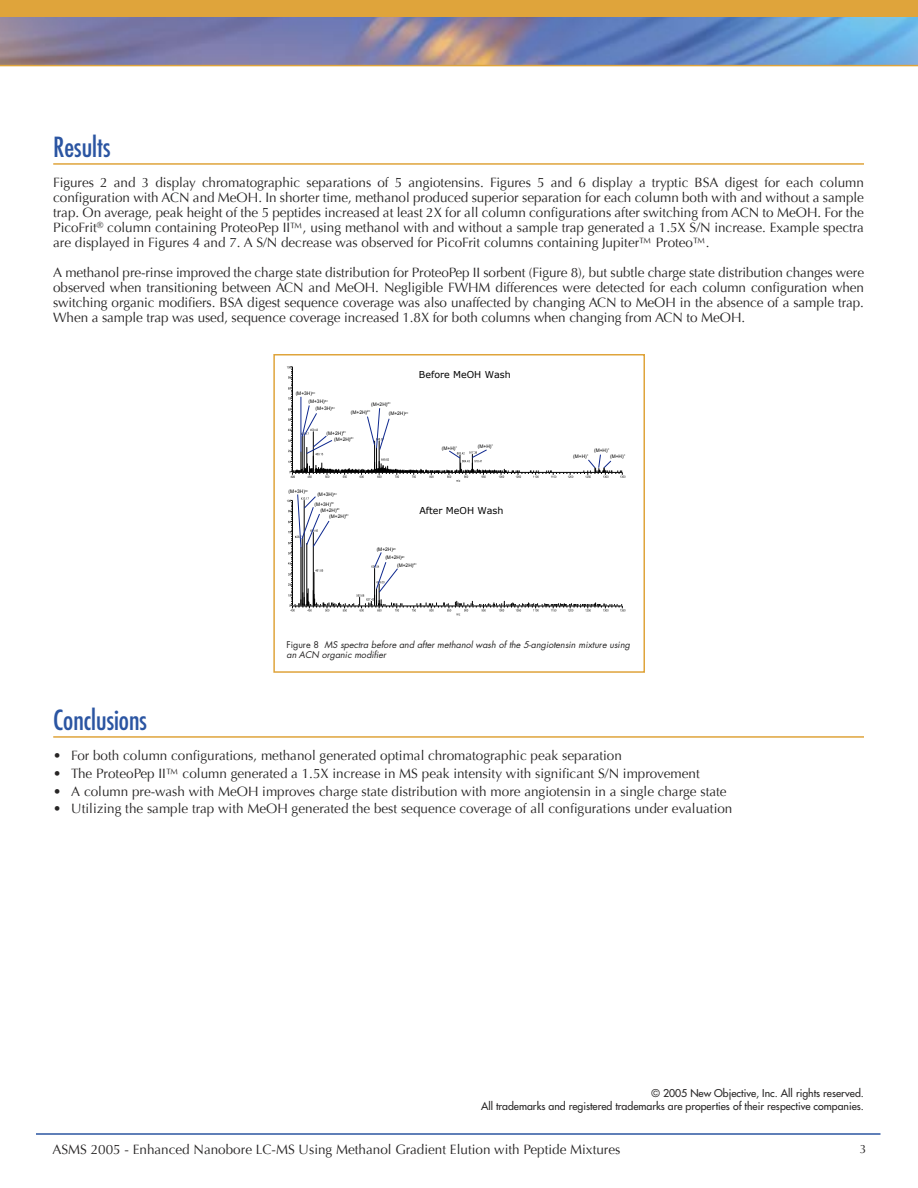
<style>
.page{position:relative;width:918px;height:1188px;background:#fff}
.page>*{position:absolute;margin:0;border:0;box-sizing:border-box;transform-origin:0 0}
.t1{font:condensed 27px "Futura";color:#2b55a2}
.t2{font:13.5px/15px "Optima";color:#272525;text-align:justify}
.t3{font:12px "Optima";color:#272525}
.t4{font:10.5px/12.6px "Futura";color:#272525;text-align:right}
.t5{font:9.45px "Verdana";color:#000}
.t6{font:italic 9px/10.8px "Futura";color:#272525}
.t7{font:4.8px/8.2px "Arial";color:#000}
.s1{font-style:normal}
</style>
<div class="page">
<svg style="left:0;top:16px;width:918px;height:50px;background:#7c87ad"></svg>
<div style="left:0;top:0;width:918px;height:16px;background:#dfa43b"></div>
<hr style="left:36px;top:1133px;width:844px;height:2px;background:#2b55a2">
<hr style="left:53px;top:163px;width:811px;height:2px;background:#dfa43b">
<hr style="left:53px;top:736px;width:811px;height:2px;background:#dfa43b">
<div style="left:273px;top:354px;width:372px;height:319px;border:2px solid #dfa43b"></div>
<svg style="left:287px;top:494px;width:338px;height:121px"></svg>
<svg style="left:287px;top:366px;width:338px;height:116px"></svg>
<h1 class="t1" style="left:53px;top:130px;width:59px">Results</h1>
<p class="t2" style="left:53px;top:175px;width:812px">Figures 2 and 3 display chromatographic separations of 5 angiotensins. Figures 5 and 6 display a tryptic BSA digest for each column configuration with ACN and MeOH. In shorter time, methanol produced superior separation for each column both with and without a sample trap. On average, peak height of the 5 peptides increased at least 2X for all column configurations after switching from ACN to MeOH. For the PicoFrit<sup>®</sup> column containing ProteoPep II™, using methanol with and without a sample trap generated a 1.5X S/N increase. Example spectra are displayed in Figures 4 and 7. A S/N decrease was observed for PicoFrit columns containing Jupiter™ Proteo™.</p>
<p class="t2" style="left:53px;top:265px;width:812px">A methanol pre-rinse improved the charge state distribution for ProteoPep II sorbent (Figure 8), but subtle charge state distribution changes were observed when transitioning between ACN and MeOH. Negligible FWHM differences were detected for each column configuration when switching organic modifiers. BSA digest sequence coverage was also unaffected by changing ACN to MeOH in the absence of a sample trap.<br>When a sample trap was used, sequence coverage increased 1.8X for both columns when changing from ACN to MeOH.</p>
<p class="t7" style="left:308px;top:390px;width:21px;line-height:7.8px;text-indent:-13px">(M+3H)<sup>3+ </sup>(M+3H)<sup>3+</sup></p>
<p class="t7" style="left:315px;top:404px;width:21px">(M+3H)<sup>3+</sup></p>
<p class="t7" style="left:371px;top:400px;width:21px">(M+2H)<sup>2+</sup></p>
<p class="t7" style="left:351px;top:408px;width:21px">(M+2H)<sup>2+</sup></p>
<p class="t7" style="left:334px;top:435px;width:21px">(M+2H)<sup>2+</sup></p>
<p class="t7" style="left:389px;top:409px;width:21px">(M+2H)<sup>2+</sup></p>
<p class="t7" style="left:327px;top:429px;width:21px">(M+2H)<sup>2+</sup></p>
<p class="t5" style="left:419px;top:368px;width:93px">Before MeOH Wash</p>
<p class="t7" style="left:442px;top:444px;width:17px">(M+H)<sup>+</sup></p>
<p class="t7" style="left:478px;top:442px;width:17px">(M+H)<sup>+</sup></p>
<p class="t7" style="left:289px;top:487px;width:21px">(M+3H)<sup>3+</sup></p>
<p class="t7" style="left:317px;top:490px;width:21px">(M+3H)<sup>3+</sup></p>
<p class="t7" style="left:315px;top:500px;width:21px">(M+3H)<sup>3+</sup></p>
<p class="t7" style="left:329px;top:507px;width:21px;line-height:5.7px;text-indent:-9px">(M+2H)<sup>2+ </sup>(M+2H)<sup>2+</sup></p>
<p class="t5" style="left:419px;top:505px;width:86px">After MeOH Wash</p>
<p class="t7" style="left:385px;top:545px;width:21px;text-indent:-9px">(M+2H)<sup>2+ </sup>(M+2H)<sup>2+</sup></p>
<p class="t7" style="left:397px;top:561px;width:21px">(M+2H)<sup>2+</sup></p>
<p class="t7" style="left:594px;top:446px;width:17px">(M+H)<sup>+</sup></p>
<p class="t7" style="left:573px;top:452px;width:17px">(M+H)<sup>+</sup></p>
<p class="t7" style="left:610px;top:452px;width:17px">(M+H)<sup>+</sup></p>
<p class="t6" style="left:286px;top:639px;width:345px"><span class="s1">Figure 8</span> MS spectra before and after methanol wash of the 5-angiotensin mixture using an ACN organic modifier</p>
<h1 class="t1" style="left:53px;top:703px;width:95px">Conclusions</h1>
<p class="t2" style="left:53px;top:748px;width:570px">• For both column configurations, methanol generated optimal chromatographic peak separation</p>
<p class="t2" style="left:53px;top:766px;width:648px">• The ProteoPep II™ column generated a 1.5X increase in MS peak intensity with significant S/N improvement</p>
<p class="t2" style="left:53px;top:784px;width:675px">• A column pre-wash with MeOH improves charge state distribution with more angiotensin in a single charge state</p>
<p class="t2" style="left:53px;top:801px;width:681px">• Utilizing the sample trap with MeOH generated the best sequence coverage of all configurations under evaluation</p>
<p class="t4" style="left:481px;top:1087px;width:384px">© 2005 New Objective, Inc. All rights reserved.<br>All trademarks and registered trademarks are properties of their respective companies.</p>
<p class="t2" style="left:52px;top:1142px;width:569px">ASMS 2005 - Enhanced Nanobore LC-MS Using Methanol Gradient Elution with Peptide Mixtures</p>
<p class="t3" style="left:860px;top:1141px;width:8px">3</p>
</div>
